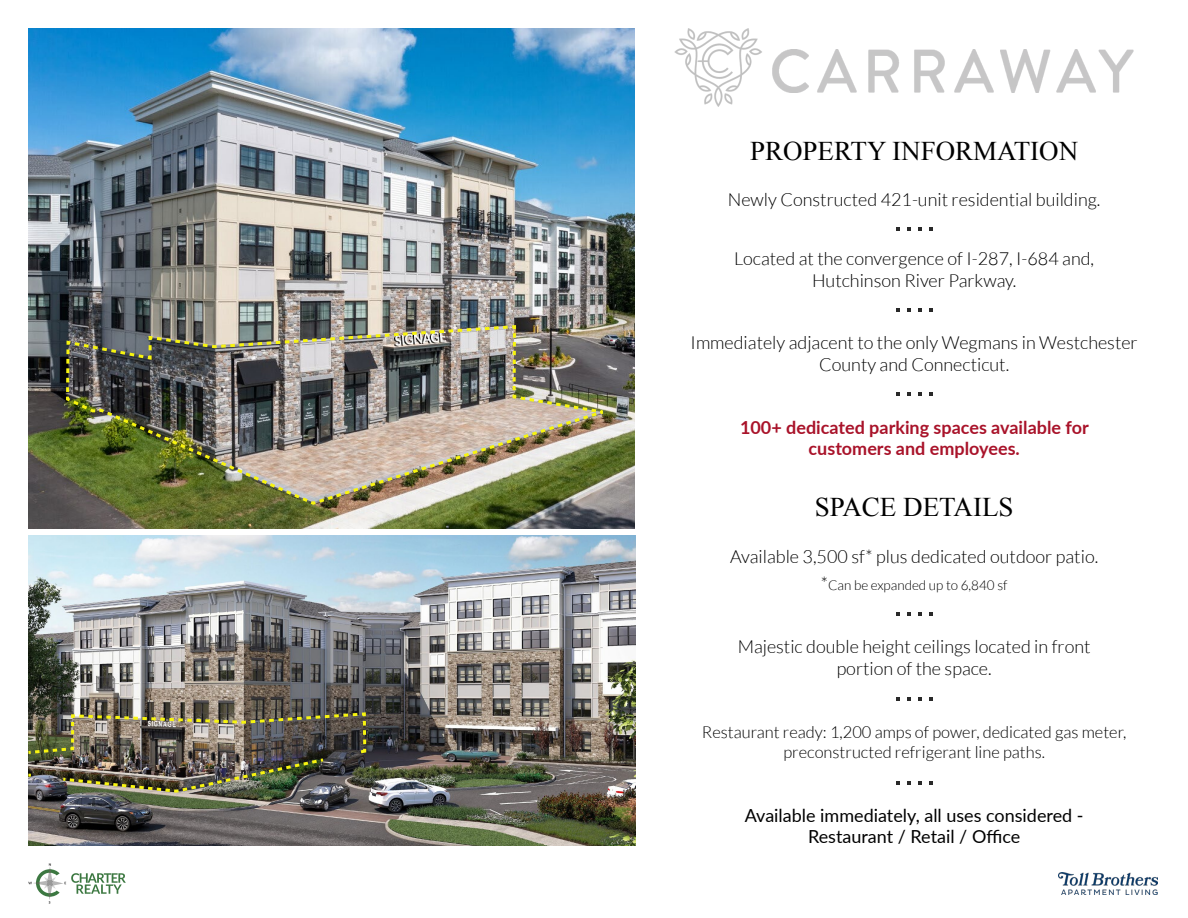
<style>
.page{position:relative;width:1188px;height:918px;background:#fff}
.page>*{position:absolute;margin:0;border:0;box-sizing:border-box;transform-origin:0 0}
.t1{font:27px "Times New Roman";color:#000}
.t2{font:300 18px/21.6px "Lato";color:#000;text-align:center}
.t3{font:18px/21.6px "Lato";color:#000;text-align:center}
.t4{font:700 18px/21.6px "Lato";color:#a9132a;text-align:center}
.t5{font:300 16.5px/19.8px "Lato";color:#000;text-align:center}
.t6{font:300 13.5px "Lato";color:#000}
.s1{font-size:18px}
</style>
<div class="page">
<img style="left:28px;top:28px;width:606px;height:500px">
<img style="left:65px;top:323px;width:550px;height:183px">
<img style="left:28px;top:536px;width:607px;height:310px">
<img style="left:28px;top:711px;width:340px;height:83px">
<svg style="left:896px;top:308px;width:4px;height:4px"></svg>
<svg style="left:918px;top:308px;width:3px;height:4px"></svg>
<svg style="left:907px;top:308px;width:4px;height:4px"></svg>
<svg style="left:929px;top:308px;width:3px;height:4px"></svg>
<svg style="left:896px;top:227px;width:4px;height:4px"></svg>
<svg style="left:918px;top:227px;width:3px;height:4px"></svg>
<svg style="left:907px;top:227px;width:4px;height:4px"></svg>
<svg style="left:929px;top:227px;width:3px;height:4px"></svg>
<svg style="left:896px;top:392px;width:4px;height:4px"></svg>
<svg style="left:918px;top:392px;width:3px;height:4px"></svg>
<svg style="left:907px;top:392px;width:4px;height:4px"></svg>
<svg style="left:929px;top:392px;width:3px;height:4px"></svg>
<svg style="left:896px;top:612px;width:4px;height:3px"></svg>
<svg style="left:907px;top:612px;width:4px;height:3px"></svg>
<svg style="left:896px;top:697px;width:4px;height:4px"></svg>
<svg style="left:918px;top:697px;width:3px;height:4px"></svg>
<svg style="left:907px;top:697px;width:4px;height:4px"></svg>
<svg style="left:929px;top:697px;width:3px;height:4px"></svg>
<svg style="left:896px;top:781px;width:4px;height:3px"></svg>
<svg style="left:907px;top:781px;width:4px;height:3px"></svg>
<img style="left:772px;top:50px;width:362px;height:43px">
<img style="left:675px;top:28px;width:87px;height:78px">
<svg style="left:28px;top:863px;width:98px;height:41px"></svg>
<img style="left:1058px;top:873px;width:100px;height:21px">
<h1 class="t1" style="left:750px;top:133px;width:330px">PROPERTY INFORMATION</h1>
<p class="t2" style="left:728px;top:189px;width:374px">Newly Constructed 421-unit residential building.</p>
<p class="t2" style="left:734px;top:248px;width:361px">Located at the convergence of I-287, I-684 and,<br>Hutchinson River Parkway.</p>
<p class="t2" style="left:691px;top:332px;width:449px">Immediately adjacent to the only Wegmans in Westchester<br>County and Connecticut.</p>
<p class="t4" style="left:740px;top:416px;width:350px">100+ dedicated parking spaces available for customers and employees.</p>
<h1 class="t1" style="left:815px;top:489px;width:200px">SPACE DETAILS</h1>
<p class="t2" style="left:730px;top:546px;width:370px">Available 3,500 sf* plus dedicated outdoor patio.</p>
<p class="t6" style="left:821px;top:578px;width:188px"><span class="s1">*</span>Can be expanded up to 6,840 sf</p>
<p class="t2" style="left:738px;top:636px;width:354px">Majestic double height ceilings located in front portion of the space.</p>
<p class="t5" style="left:702px;top:722px;width:426px">Restaurant ready: 1,200 amps of power, dedicated gas meter, preconstructed refrigerant line paths.</p>
<p class="t3" style="left:745px;top:804px;width:340px">Available immediately, all uses considered -<br>Restaurant / Retail / Office</p>
</div>
